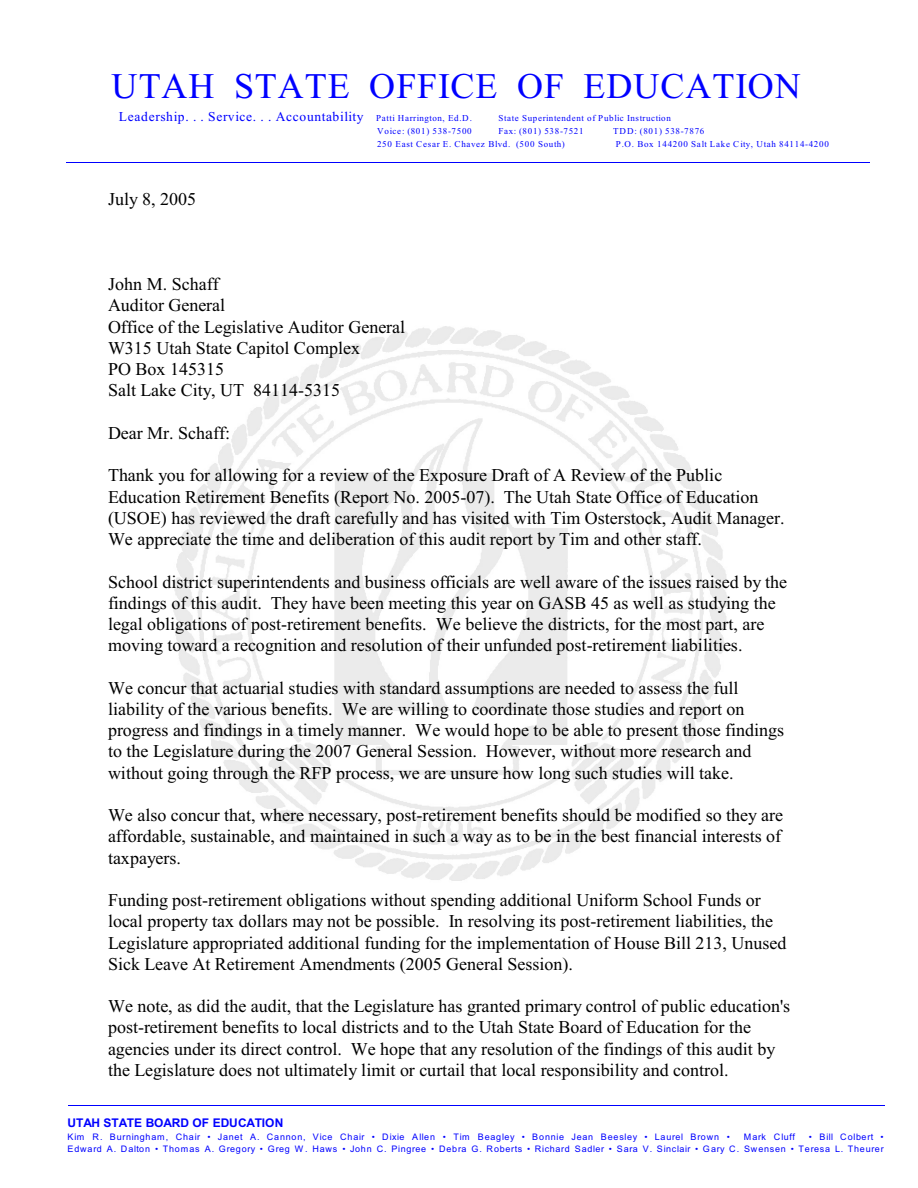
<style>
.page{position:relative;width:918px;height:1188px;background:#fff}
.page>*{position:absolute;margin:0;border:0;box-sizing:border-box;transform-origin:0 0}
.t1{font:36px "Times New Roman";letter-spacing:.025em;color:#00f}
.t2{font:18px/21.3px "Times New Roman";color:#000}
.t3{font:13.5px "Times New Roman";letter-spacing:.045em;color:#00f}
.t4{font:700 12px "Arial";letter-spacing:-.005em;color:#00f}
.t5{font:9px/12.3px "Arial";letter-spacing:.085em;color:#00f;text-align:right}
.t6{font:9px "Times New Roman";letter-spacing:.08em;color:#00f}
.t7{font:9px "Times New Roman";letter-spacing:.06em;color:#00f}
.s1{font-size:9px}
</style>
<div class="page">
<hr style="left:66px;top:163px;width:804px;height:1px;background:#00f">
<hr style="left:68px;top:1105px;width:816px;height:1px;background:#00f">
<img style="left:173px;top:326px;width:555px;height:555px">
<h1 class="t1" style="left:112px;top:73px;width:691px">UTAH STATE OFFICE OF EDUCATION</h1>
<p class="t3" style="left:119px;top:111px;width:355px">Leadership. . . Service. . . Accountability <span class="s1">Patti Harrington, Ed.D.</span></p>
<p class="t7" style="left:499px;top:114px;width:174px">State Superintendent of Public Instruction</p>
<p class="t6" style="left:377px;top:128px;width:96px">Voice: (801) 538-7500</p>
<p class="t6" style="left:499px;top:128px;width:87px">Fax: (801) 538-7521</p>
<p class="t6" style="left:613px;top:128px;width:93px">TDD: (801) 538-7876</p>
<p class="t6" style="left:377px;top:140px;width:189px">250 East Cesar E. Chavez Blvd. (500 South)</p>
<p class="t6" style="left:616px;top:140px;width:214px">P.O. Box 144200 Salt Lake City, Utah 84114-4200</p>
<p class="t2" style="left:108px;top:190px;width:90px">July 8, 2005</p>
<p class="t2" style="left:108px;top:275px;width:299px">John M. Schaff<br>Auditor General<br>Office of the Legislative Auditor General<br>W315 Utah State Capitol Complex<br>PO Box 145315<br>Salt Lake City, UT 84114-5315</p>
<p class="t2" style="left:108px;top:424px;width:124px">Dear Mr. Schaff:</p>
<p class="t2" style="left:108px;top:466px;width:678px">Thank you for allowing for a review of the Exposure Draft of A Review of the Public Education Retirement Benefits (Report No. 2005-07). The Utah State Office of Education (USOE) has reviewed the draft carefully and has visited with Tim Osterstock, Audit Manager.<br>We appreciate the time and deliberation of this audit report by Tim and other staff.</p>
<p class="t2" style="left:108px;top:573px;width:681px">School district superintendents and business officials are well aware of the issues raised by the findings of this audit. They have been meeting this year on GASB 45 as well as studying the legal obligations of post-retirement benefits. We believe the districts, for the most part, are moving toward a recognition and resolution of their unfunded post-retirement liabilities.</p>
<p class="t2" style="left:108px;top:679px;width:678px">We concur that actuarial studies with standard assumptions are needed to assess the full liability of the various benefits. We are willing to coordinate those studies and report on progress and findings in a timely manner. We would hope to be able to present those findings to the Legislature during the 2007 General Session. However, without more research and without going through the RFP process, we are unsure how long such studies will take.</p>
<p class="t2" style="left:108px;top:806px;width:677px;text-align:justify">We also concur that, where necessary, post-retirement benefits should be modified so they are affordable, sustainable, and maintained in such a way as to be in the best financial interests of taxpayers.</p>
<p class="t2" style="left:108px;top:891px;width:680px">Funding post-retirement obligations without spending additional Uniform School Funds or local property tax dollars may not be possible. In resolving its post-retirement liabilities, the Legislature appropriated additional funding for the implementation of House Bill 213, Unused Sick Leave At Retirement Amendments (2005 General Session).</p>
<p class="t2" style="left:108px;top:997px;width:684px">We note, as did the audit, that the Legislature has granted primary control of public education's post-retirement benefits to local districts and to the Utah State Board of Education for the agencies under its direct control. We hope that any resolution of the findings of this audit by the Legislature does not ultimately limit or curtail that local responsibility and control.</p>
<p class="t4" style="left:68px;top:1118px;width:217px">UTAH STATE BOARD OF EDUCATION</p>
<p class="t5" style="left:68px;top:1131px;width:664px">Kim R. Burningham, Chair • Janet A. Cannon, Vice Chair • Dixie Allen • Tim Beagley • Bonnie Jean Beesley • Laurel Brown •</p>
<p class="t5" style="left:744px;top:1131px;width:52px">Mark Cluff</p>
<p class="t5" style="left:68px;top:1131px;width:818px">• Bill Colbert •<br>Edward A. Dalton • Thomas A. Gregory • Greg W . Haws • John C. Pingree • Debra G. Roberts • Richard Sadler • Sara V. Sinclair • Gary C. Swensen • Teresa L. Theurer</p>
</div>
